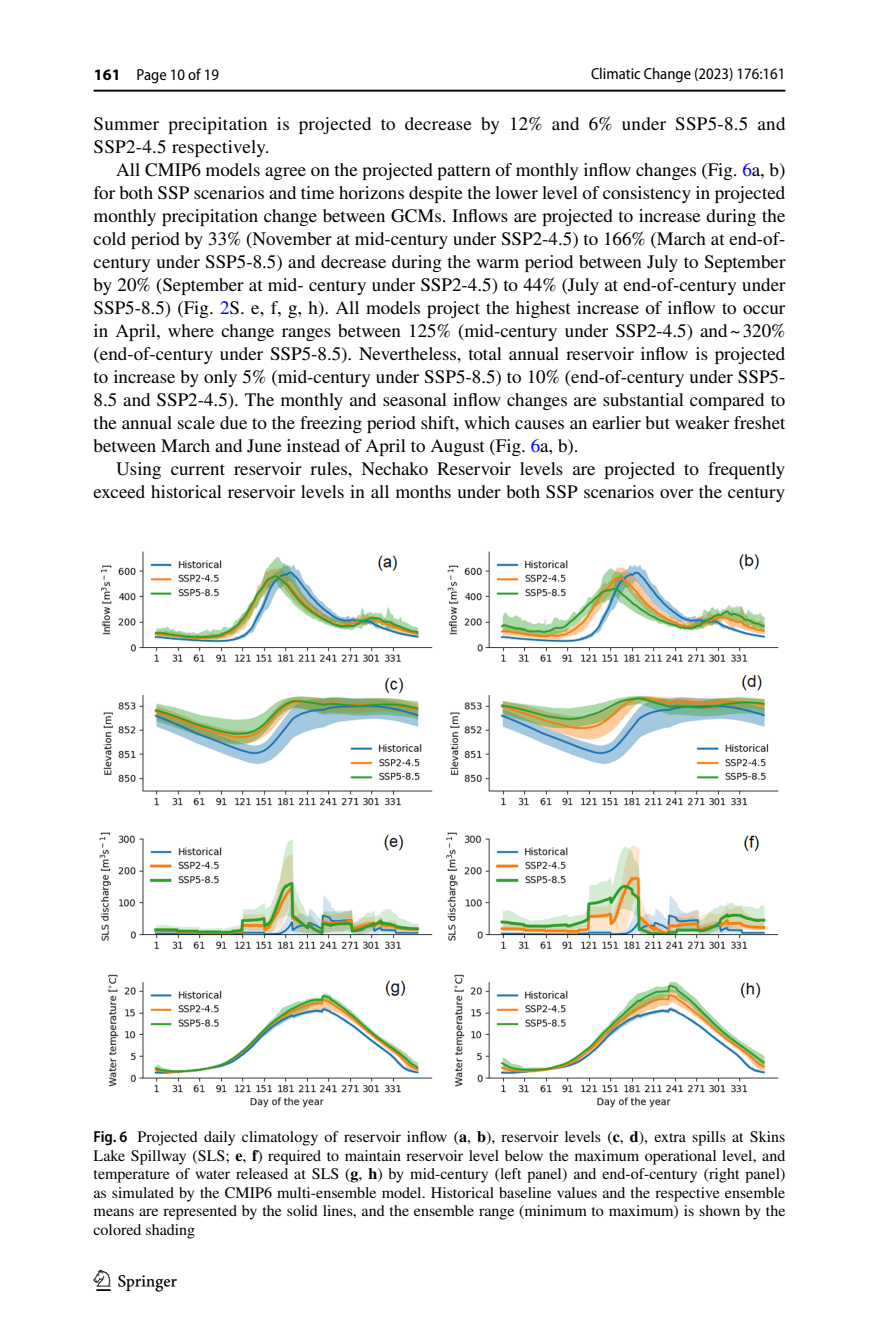
<style>
.page{position:relative;width:879px;height:1333px;background:#fff}
.page>*{position:absolute;margin:0;border:0;box-sizing:border-box;transform-origin:0 0}
.t1{font:30px "Springnew Regular 4";color:#000}
.t2{font:19px/23px "STIX";color:#000}
.t3{font:16px/18.4px "STIX";color:#000;text-align:justify}
.t4{font:semi-condensed 16px "Myriad Pro";color:#000}
.s1{font-weight:700;font-stretch:normal}
.s2{color:#00f}
.s3{font-family:"Myriad Pro";font-weight:600;font-stretch:semi-condensed}
.s4{font-weight:700}
</style>
<div class="page">
<hr style="left:94px;top:90px;width:691px;height:2px;background:#000">
<img style="left:99px;top:551px;width:680px;height:556px">
<p class="t4" style="left:591px;top:65px;width:196px">Climatic Change (2023) 176:161</p>
<p class="t4" style="left:94px;top:66px;width:126px"><span class="s1">161</span> Page 10 of 19</p>
<p class="t2" style="left:94px;top:113px;width:693px">Summer precipitation is projected to decrease by 12% and 6% under SSP5-8.5 and<br>SSP2-4.5 respectively.</p>
<p class="t2" style="left:94px;top:159px;width:693px;text-align:justify;text-indent:23px">All CMIP6 models agree on the projected pattern of monthly inflow changes (Fig. <span class="s2">6</span>a, b) for both SSP scenarios and time horizons despite the lower level of consistency in projected monthly precipitation change between GCMs. Inflows are projected to increase during the cold period by 33% (November at mid-century under SSP2-4.5) to 166% (March at end-of&shy;century under SSP5-8.5) and decrease during the warm period between July to September by 20% (September at mid- century under SSP2-4.5) to 44% (July at end-of-century under SSP5-8.5) (Fig. <span class="s2">2</span>S. e, f, g, h). All models project the highest increase of inflow to occur in April, where change ranges between 125% (mid-century under SSP2-4.5) and~320% (end-of-century under SSP5-8.5). Nevertheless, total annual reservoir inflow is projected to increase by only 5% (mid-century under SSP5-8.5) to 10% (end-of-century under SSP5- 8.5 and SSP2-4.5). The monthly and seasonal inflow changes are substantial compared to the annual scale due to the freezing period shift, which causes an earlier but weaker freshet between March and June instead of April to August (Fig. <span class="s2">6</span>a, b).</p>
<p class="t2" style="left:94px;top:458px;width:693px;text-align:right">Using current reservoir rules, Nechako Reservoir levels are projected to frequently exceed historical reservoir levels in all months under both SSP scenarios over the century</p>
<p class="t3" style="left:94px;top:1128px;width:693px"><span class="s3">Fig. 6</span> Projected daily climatology of reservoir inflow (<span class="s4">a</span>, <span class="s4">b</span>), reservoir levels (<span class="s4">c</span>, <span class="s4">d</span>), extra spills at Skins Lake Spillway (SLS; <span class="s4">e</span>, <span class="s4">f</span>) required to maintain reservoir level below the maximum operational level, and temperature of water released at SLS (<span class="s4">g</span>, <span class="s4">h</span>) by mid-century (left panel) and end-of-century (right panel) as simulated by the CMIP6 multi-ensemble model. Historical baseline values and the respective ensemble means are represented by the solid lines, and the ensemble range (minimum to maximum) is shown by the colored shading</p>
<h1 class="t1" style="left:96px;top:1269px;width:83px">1 3</h1>
</div>
